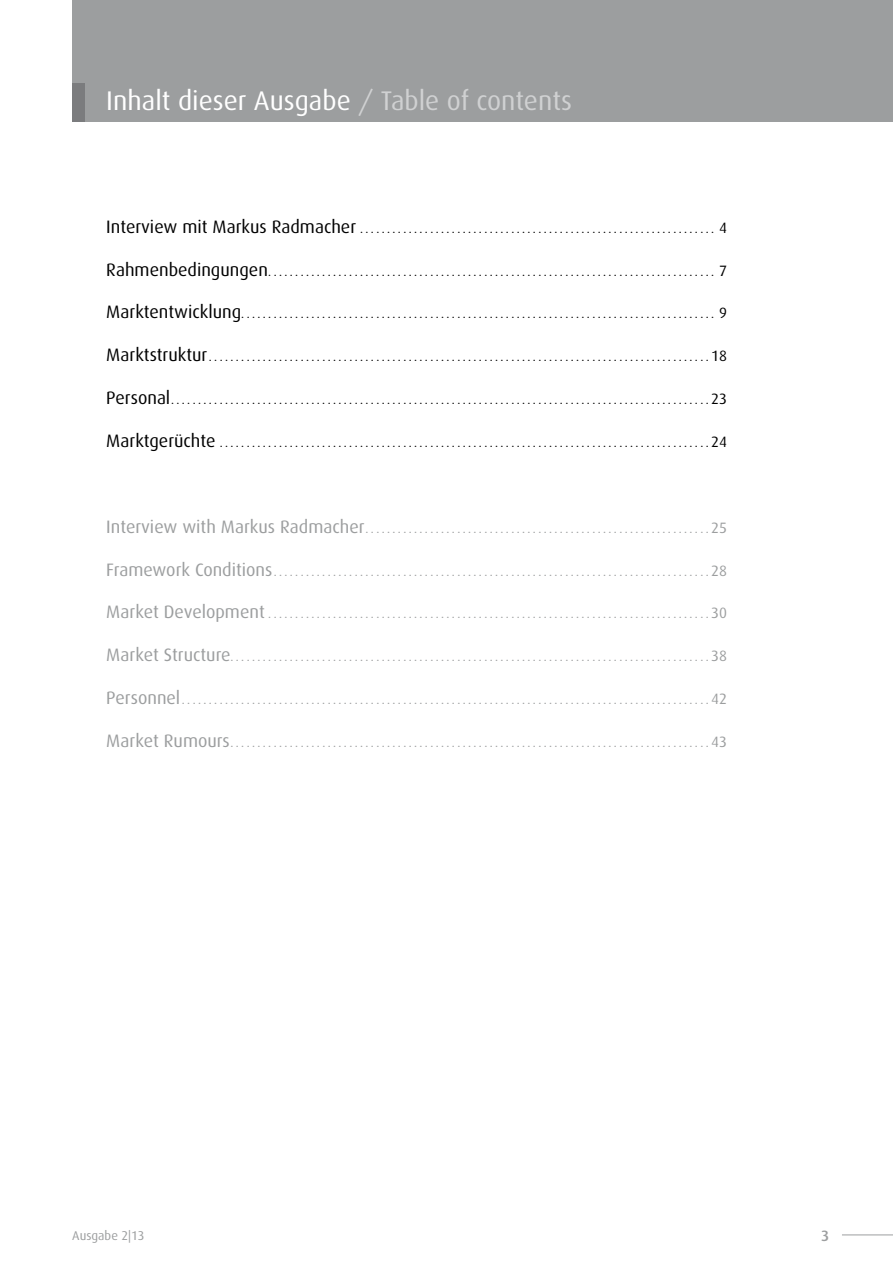
<style>
.page{position:relative;width:893px;height:1263px;background:#fff}
.page>*{position:absolute;margin:0;border:0;box-sizing:border-box;transform-origin:0 0}
.t1{font:27px "Dax";color:#fff}
.t2{font:500 15px "Dax";color:#9c9e9f}
.t3{font:12.75px "Dax";color:#9c9e9f}
.t4{font:12px "Dax";color:#000}
.t5{font:12px "Dax";color:#9c9e9f}
.s1{color:#d0d1d2}
.s2{font-size:18px}
.s3{font-size:15px}
</style>
<div class="page">
<hr style="left:842px;top:1234px;width:51px;height:1px;background:#9c9e9f">
<div style="left:72px;top:0;width:821px;height:122px;background:#9c9e9f"></div>
<div style="left:72px;top:83px;width:13px;height:39px;background:#7b7c7e"></div>
<h1 class="t1" style="left:106px;top:85px;width:467px">Inhalt dieser Ausgabe <span class="s1">/ Table of contents</span></h1>
<p class="t4" style="left:106px;top:222px;width:622px"><span class="s2">Interview mit Markus Radmacher</span> .................................................................. <span class="s3">4</span></p>
<p class="t4" style="left:106px;top:264px;width:622px"><span class="s2">Rahmenbedingungen</span>................................................................................... <span class="s3">7</span></p>
<p class="t4" style="left:106px;top:307px;width:622px"><span class="s2">Marktentwicklung</span>........................................................................................ <span class="s3">9</span></p>
<p class="t4" style="left:106px;top:350px;width:622px"><span class="s2">Marktstruktur</span>.............................................................................................<span class="s3">18</span></p>
<p class="t4" style="left:106px;top:393px;width:622px"><span class="s2">Personal</span>....................................................................................................<span class="s3">23</span></p>
<p class="t4" style="left:106px;top:436px;width:622px"><span class="s2">Marktgerüchte</span> ...........................................................................................<span class="s3">24</span></p>
<p class="t5" style="left:106px;top:522px;width:622px"><span class="s2">Interview with Markus Radmacher</span>................................................................<span class="s3">25</span></p>
<p class="t5" style="left:106px;top:564px;width:622px"><span class="s2">Framework Conditions</span>.................................................................................<span class="s3">28</span></p>
<p class="t5" style="left:106px;top:607px;width:622px"><span class="s2">Market Development</span>..................................................................................<span class="s3">30</span></p>
<p class="t5" style="left:106px;top:650px;width:622px"><span class="s2">Market Structure</span>.........................................................................................<span class="s3">38</span></p>
<p class="t5" style="left:106px;top:693px;width:622px"><span class="s2">Personnel</span>..................................................................................................<span class="s3">42</span></p>
<p class="t5" style="left:106px;top:736px;width:622px"><span class="s2">Market Rumours</span>.........................................................................................<span class="s3">43</span></p>
<p class="t3" style="left:72px;top:1228px;width:74px">Ausgabe 2|13</p>
<p class="t2" style="left:821px;top:1227px;width:10px">3</p>
</div>
